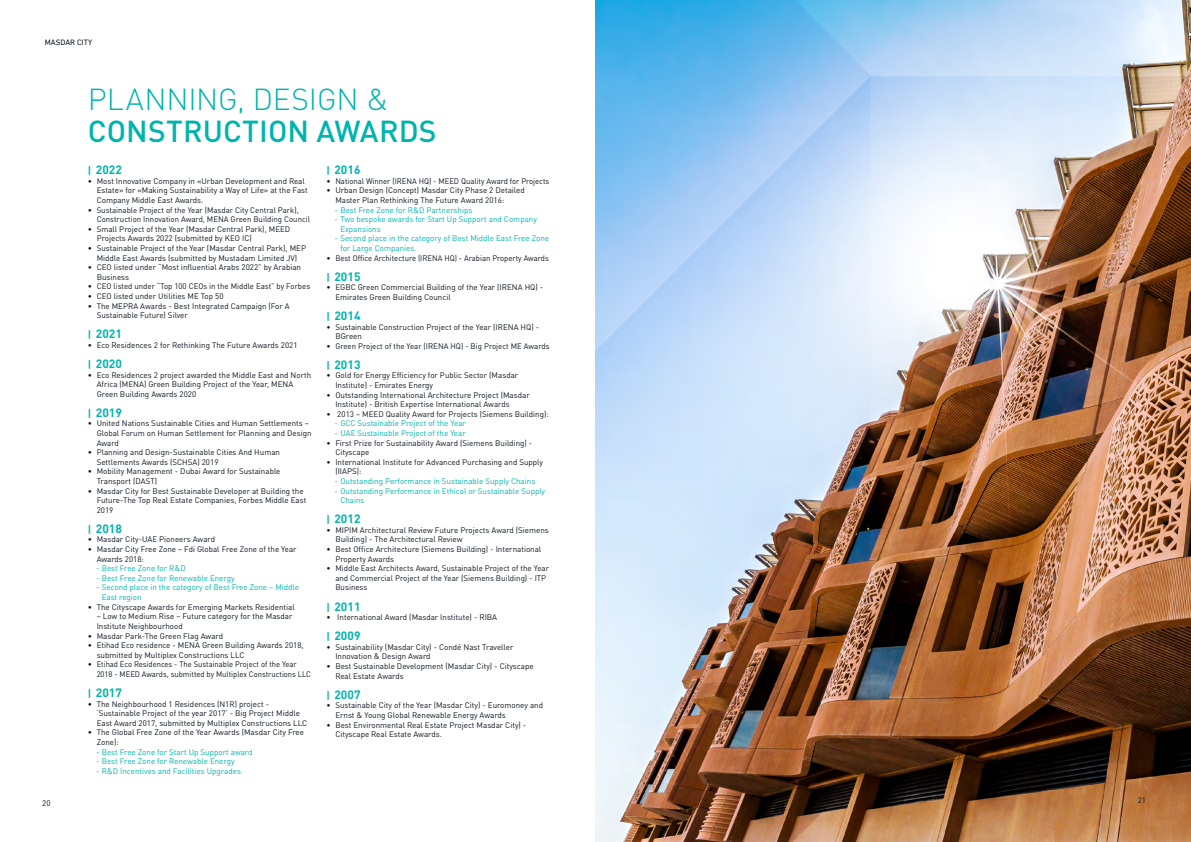
<style>
.page{position:relative;width:1191px;height:842px;background:#fff}
.page>*{position:absolute;margin:0;border:0;box-sizing:border-box;transform-origin:0 0}
.t1{font:500 30px "DIN Pro";letter-spacing:.005em;color:#00b4ae}
.t2{font:300 30px "DIN Pro";letter-spacing:-.005em;color:#00b4ae}
.t3{font:700 12px "DIN Pro";color:#00b4ae}
.t4{font:8px/9.6px "DIN Pro";color:#0e1821}
.t5{font:8px/9.6px "DIN Pro";color:#00b4ae}
.t6{font:8px "DIN Next LT Arabic";color:#0e1821}
.s1{font-size:10px}
</style>
<div class="page">
<img style="left:870px;top:76px;width:321px;height:688px">
<svg style="left:870px;top:764px;width:321px;height:78px;background:#855935"></svg>
<img style="left:595px;top:562px;width:275px;height:280px">
<svg style="left:870px;top:0;width:321px;height:76px;background:#c0d9f0"></svg>
<svg style="left:595px;top:0;width:275px;height:562px;background:#a9cded"></svg>
<p class="t6" style="left:45px;top:37px;width:49px">MASDAR CITY</p>
<p class="t4" style="left:42px;top:797px;width:10px">20</p>
<h1 class="t2" style="left:88px;top:76px;width:302px">PLANNING, DESIGN &amp;</h1>
<h1 class="t1" style="left:88px;top:107px;width:350px">CONSTRUCTION AWARDS</h1>
<h2 class="t3" style="left:88px;top:160px;width:36px"><span class="s1">|</span> 2022</h2>
<p class="t4" style="left:97px;top:175px;width:213px;text-indent:-9px">• Most Innovative Company in «Urban Development and Real<br>Estate» for «Making Sustainability a Way of Life» at the Fast<br>Company Middle East Awards.</p>
<p class="t4" style="left:97px;top:204px;width:215px;text-indent:-9px">• Sustainable Project of the Year (Masdar City Central Park),<br>Construction Innovation Award, MENA Green Building Council</p>
<p class="t4" style="left:97px;top:223px;width:195px;text-indent:-9px">• Small Project of the Year (Masdar Central Park), MEED<br>Projects Awards 2022 (submitted by KEO IC)</p>
<p class="t4" style="left:88px;top:242px;width:220px;text-align:center">• Sustainable Project of the Year (Masdar Central Park), MEP<br>Middle East Awards (submitted by Mustadam Limited JV)</p>
<p class="t4" style="left:97px;top:262px;width:206px;text-indent:-9px">• CEO listed under “Most influential Arabs 2022” by Arabian<br>Business</p>
<p class="t4" style="left:88px;top:281px;width:224px">• CEO listed under “Top 100 CEOs in the Middle East” by Forbes</p>
<p class="t4" style="left:88px;top:290px;width:137px">• CEO listed under Utilities ME Top 50</p>
<p class="t4" style="left:97px;top:300px;width:195px;text-indent:-9px">• The MEPRA Awards - Best Integrated Campaign (For A<br>Sustainable Future) Silver</p>
<h2 class="t3" style="left:88px;top:324px;width:36px"><span class="s1">|</span> 2021</h2>
<p class="t4" style="left:88px;top:339px;width:211px">• Eco Residences 2 for Rethinking The Future Awards 2021</p>
<h2 class="t3" style="left:88px;top:354px;width:36px"><span class="s1">|</span> 2020</h2>
<p class="t4" style="left:97px;top:369px;width:216px;text-indent:-9px">• Eco Residences 2 project awarded the Middle East and North<br>Africa (MENA) Green Building Project of the Year, MENA<br>Green Building Awards 2020</p>
<h2 class="t3" style="left:88px;top:402px;width:36px"><span class="s1">|</span> 2019</h2>
<p class="t4" style="left:97px;top:418px;width:216px;text-indent:-9px">• United Nations Sustainable Cities and Human Settlements –<br>Global Forum on Human Settlement for Planning and Design<br>Award</p>
<p class="t4" style="left:97px;top:447px;width:185px;text-indent:-9px">• Planning and Design-Sustainable Cities And Human<br>Settlements Awards (SCHSA) 2019</p>
<p class="t4" style="left:97px;top:466px;width:185px;text-indent:-9px">• Mobility Management - Dubai Award for Sustainable<br>Transport (DAST)</p>
<p class="t4" style="left:97px;top:485px;width:211px;text-indent:-9px">• Masdar City for Best Sustainable Developer at Building the<br>Future-The Top Real Estate Companies, Forbes Middle East<br>2019</p>
<h2 class="t3" style="left:88px;top:518px;width:36px"><span class="s1">|</span> 2018</h2>
<p class="t4" style="left:88px;top:534px;width:129px">• Masdar City-UAE Pioneers Award</p>
<p class="t4" style="left:97px;top:544px;width:201px;text-indent:-9px">• Masdar City Free Zone – Fdi Global Free Zone of the Year<br>Awards 2018:</p>
<p class="t5" style="left:96px;top:563px;width:91px">- Best Free Zone for R&amp;D</p>
<p class="t5" style="left:96px;top:572px;width:140px">- Best Free Zone for Renewable Energy</p>
<p class="t5" style="left:102px;top:582px;width:199px;text-indent:-6px">- Second place in the category of Best Free Zone – Middle<br>East region</p>
<p class="t4" style="left:88px;top:601px;width:209px">• The Cityscape Awards for Emerging Markets Residential</p>
<p class="t4" style="left:97px;top:611px;width:197px">– Low to Medium Rise – Future category for the Masdar<br>Institute Neighbourhood</p>
<p class="t4" style="left:88px;top:630px;width:137px">• Masdar Park-The Green Flag Award</p>
<p class="t4" style="left:97px;top:640px;width:209px;text-indent:-9px">• Etihad Eco residence - MENA Green Building Awards 2018, submitted by Multiplex Constructions LLC</p>
<p class="t4" style="left:97px;top:659px;width:216px;text-indent:-9px">• Etihad Eco Residences - The Sustainable Project of the Year<br>2018 - MEED Awards, submitted by Multiplex Constructions LLC</p>
<h2 class="t3" style="left:88px;top:683px;width:36px"><span class="s1">|</span> 2017</h2>
<p class="t4" style="left:97px;top:698px;width:212px;text-indent:-9px">• The Neighbourhood 1 Residences (N1R) project - ‘Sustainable Project of the year 2017’ - Big Project Middle<br>East Award 2017, submitted by Multiplex Constructions LLC</p>
<p class="t4" style="left:97px;top:727px;width:209px;text-indent:-9px">• The Global Free Zone of the Year Awards (Masdar City Free<br>Zone):</p>
<p class="t5" style="left:96px;top:746px;width:158px">- Best Free Zone for Start Up Support award</p>
<p class="t5" style="left:96px;top:756px;width:140px">- Best Free Zone for Renewable Energy</p>
<p class="t5" style="left:96px;top:765px;width:146px">- R&amp;D Incentives and Facilities Upgrades</p>
<h2 class="t3" style="left:326px;top:160px;width:36px"><span class="s1">|</span> 2016</h2>
<p class="t4" style="left:326px;top:175px;width:224px">• National Winner (IRENA HQ) - MEED Quality Award for Projects</p>
<p class="t4" style="left:335px;top:185px;width:191px;text-indent:-9px">• Urban Design (Concept) Masdar City Phase 2 Detailed<br>Master Plan Rethinking The Future Award 2016:</p>
<p class="t5" style="left:335px;top:204px;width:139px">- Best Free Zone for R&amp;D Partnerships</p>
<p class="t5" style="left:340px;top:214px;width:198px;text-indent:-6px">- Two bespoke awards for Start Up Support and Company<br>Expansions</p>
<p class="t5" style="left:340px;top:233px;width:210px;text-indent:-6px">- Second place in the category of Best Middle East Free Zone for Large Companies.</p>
<p class="t4" style="left:326px;top:252px;width:224px">• Best Office Architecture (IRENA HQ) - Arabian Property Awards</p>
<h2 class="t3" style="left:326px;top:266px;width:36px"><span class="s1">|</span> 2015</h2>
<p class="t4" style="left:335px;top:282px;width:209px;text-indent:-9px">• EGBC Green Commercial Building of the Year (IRENA HQ) -<br>Emirates Green Building Council</p>
<h2 class="t3" style="left:326px;top:306px;width:36px"><span class="s1">|</span> 2014</h2>
<p class="t4" style="left:335px;top:321px;width:205px;text-indent:-9px">• Sustainable Construction Project of the Year (IRENA HQ) -<br>BGreen</p>
<p class="t4" style="left:326px;top:340px;width:225px">• Green Project of the Year (IRENA HQ) - Big Project ME Awards</p>
<h2 class="t3" style="left:326px;top:354px;width:36px"><span class="s1">|</span> 2013</h2>
<p class="t4" style="left:335px;top:370px;width:184px;text-indent:-9px">• Gold for Energy Efficiency for Public Sector (Masdar<br>Institute) - Emirates Energy</p>
<p class="t4" style="left:335px;top:389px;width:196px;text-indent:-9px">• Outstanding International Architecture Project (Masdar<br>Institute) - British Expertise International Awards</p>
<p class="t4" style="left:326px;top:408px;width:224px">• 2013 – MEED Quality Award for Projects (Siemens Building):</p>
<p class="t5" style="left:335px;top:418px;width:133px">- GCC Sustainable Project of the Year</p>
<p class="t5" style="left:335px;top:427px;width:133px">- UAE Sustainable Project of the Year</p>
<p class="t4" style="left:335px;top:437px;width:198px;text-indent:-9px">• First Prize for Sustainability Award (Siemens Building) -<br>Cityscape</p>
<p class="t4" style="left:335px;top:456px;width:209px;text-indent:-9px">• International Institute for Advanced Purchasing and Supply (IIAPS):</p>
<p class="t5" style="left:335px;top:475px;width:202px">- Outstanding Performance in Sustainable Supply Chains</p>
<p class="t5" style="left:340px;top:485px;width:206px;text-indent:-6px">- Outstanding Performance in Ethical or Sustainable Supply<br>Chains</p>
<h2 class="t3" style="left:326px;top:509px;width:36px"><span class="s1">|</span> 2012</h2>
<p class="t4" style="left:335px;top:524px;width:215px;text-indent:-9px">• MIPIM Architectural Review Future Projects Award (Siemens<br>Building) - The Architectural Review</p>
<p class="t4" style="left:335px;top:544px;width:207px;text-indent:-9px">• Best Office Architecture (Siemens Building) - International<br>Property Awards</p>
<p class="t4" style="left:335px;top:563px;width:215px;text-indent:-9px">• Middle East Architects Award, Sustainable Project of the Year and Commercial Project of the Year (Siemens Building) - ITP<br>Business</p>
<h2 class="t3" style="left:326px;top:596px;width:36px"><span class="s1">|</span> 2011</h2>
<p class="t4" style="left:326px;top:612px;width:172px">• International Award (Masdar Institute) - RIBA</p>
<h2 class="t3" style="left:326px;top:626px;width:36px"><span class="s1">|</span> 2009</h2>
<p class="t4" style="left:335px;top:641px;width:180px;text-indent:-9px">• Sustainability (Masdar City) - Condé Nast Traveller<br>Innovation &amp; Design Award</p>
<p class="t4" style="left:335px;top:660px;width:200px;text-indent:-9px">• Best Sustainable Development (Masdar City) - Cityscape<br>Real Estate Awards</p>
<h2 class="t3" style="left:326px;top:684px;width:36px"><span class="s1">|</span> 2007</h2>
<p class="t4" style="left:335px;top:700px;width:209px;text-indent:-9px">• Sustainable City of the Year (Masdar City) - Euromoney and<br>Ernst &amp; Young Global Renewable Energy Awards</p>
<p class="t4" style="left:335px;top:719px;width:192px;text-indent:-9px">• Best Environmental Real Estate Project Masdar City) -<br>Cityscape Real Estate Awards.</p>
<p class="t4" style="left:1137px;top:795px;width:10px">21</p>
</div>
